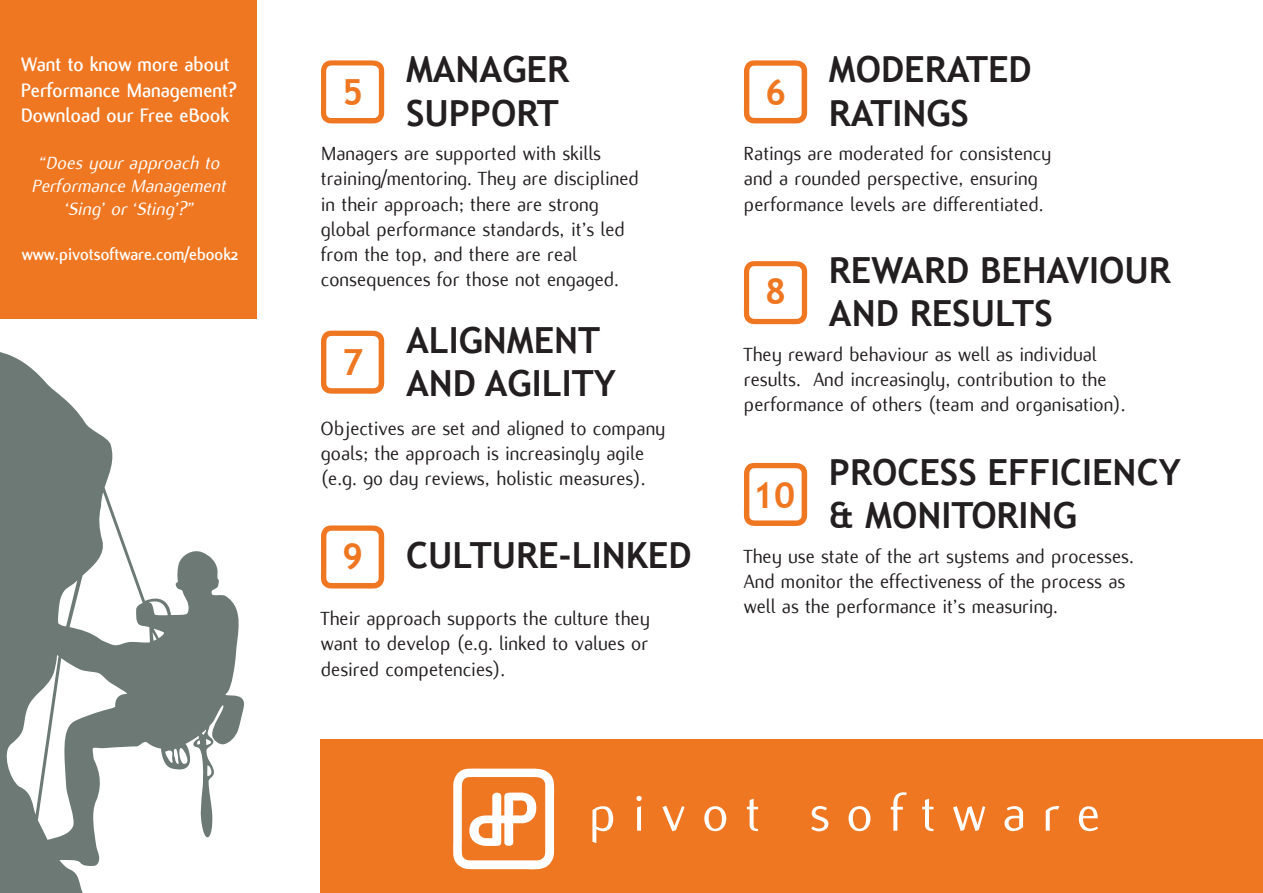
<style>
.page{position:relative;width:1263px;height:893px;background:#fff}
.page>*{position:absolute;margin:0;border:0;box-sizing:border-box;transform-origin:0 0}
.t1{font:700 36px/43.2px "Trebuchet MS";color:#231f20}
.t2{font:700 36px "Trebuchet MS";color:#f07722}
.t3{font:21px/25.2px "Flux";color:#231f20}
.t4{font:700 21px/25.2px "Flux";color:#fff}
.t5{font:italic 19.5px/23.4px "Flux";color:#fff;text-align:center}
.t6{font:700 18px "Flux";color:#fff}
.s1{color:#f07722}
</style>
<div class="page">
<svg style="left:321px;top:60px;width:63px;height:63px"></svg>
<svg style="left:744px;top:60px;width:63px;height:63px"></svg>
<svg style="left:321px;top:331px;width:63px;height:63px"></svg>
<svg style="left:744px;top:261px;width:63px;height:63px"></svg>
<svg style="left:321px;top:525px;width:63px;height:64px"></svg>
<svg style="left:744px;top:463px;width:63px;height:63px"></svg>
<div style="left:321px;top:740px;width:942px;height:153px;background:#f07722"></div>
<svg style="left:0;top:352px;width:244px;height:541px"></svg>
<div style="left:0;top:0;width:257px;height:319px;background:#f07722"></div>
<svg style="left:453px;top:769px;width:101px;height:100px"></svg>
<svg style="left:592px;top:806px;width:21px;height:37px"></svg>
<svg style="left:636px;top:796px;width:6px;height:35px"></svg>
<svg style="left:662px;top:806px;width:22px;height:25px"></svg>
<svg style="left:704px;top:806px;width:22px;height:25px"></svg>
<svg style="left:747px;top:799px;width:11px;height:32px"></svg>
<svg style="left:811px;top:806px;width:17px;height:25px"></svg>
<svg style="left:848px;top:806px;width:22px;height:25px"></svg>
<svg style="left:891px;top:792px;width:16px;height:39px"></svg>
<svg style="left:922px;top:799px;width:11px;height:32px"></svg>
<svg style="left:953px;top:806px;width:32px;height:25px"></svg>
<svg style="left:1004px;top:806px;width:19px;height:25px"></svg>
<svg style="left:1046px;top:806px;width:13px;height:25px"></svg>
<svg style="left:1079px;top:806px;width:19px;height:26px"></svg>
<p class="t4" style="left:21px;top:52px;width:217px">Want to know more about<br>Performance Management?<br>Download our Free eBook</p>
<p class="t5" style="left:33px;top:151px;width:195px">“Does your approach to<br>Performance Management ‘Sing’ or ‘Sting’?”</p>
<p class="t6" style="left:22px;top:245px;width:218px">www.pivotsoftware.com/ebook2</p>
<h1 class="t1" style="left:406px;top:48px;width:165px">MANAGER<br>SUPPORT</h1>
<p class="t3" style="left:321px;top:141px;width:319px">Managers are supported with skills training/mentoring. They are disciplined in their approach; there are strong global performance standards, it’s led from the top, and there are real consequences for those not engaged.</p>
<h1 class="t2" style="left:342px;top:70px;width:23px">5</h1>
<h1 class="t1" style="left:406px;top:318px;width:211px">ALIGNMENT<br>AND AGILITY</h1>
<p class="t3" style="left:321px;top:416px;width:346px">Objectives are set and aligned to company goals; the approach is increasingly agile (e.g. 90 day reviews, holistic measures).</p>
<h1 class="t2" style="left:342px;top:340px;width:23px">7</h1>
<h1 class="t1" style="left:342px;top:534px;width:351px"><span class="s1">9</span> CULTURE-LINKED</h1>
<p class="t3" style="left:321px;top:606px;width:330px;text-align:justify">Their approach supports the culture they want to develop (e.g. linked to values or desired competencies).</p>
<h1 class="t1" style="left:829px;top:48px;width:204px">MODERATED<br>RATINGS</h1>
<p class="t3" style="left:744px;top:141px;width:309px">Ratings are moderated for consistency and a rounded perspective, ensuring performance levels are differentiated.</p>
<h1 class="t2" style="left:765px;top:70px;width:23px">6</h1>
<h1 class="t1" style="left:829px;top:249px;width:343px">REWARD BEHAVIOUR<br>AND RESULTS</h1>
<p class="t3" style="left:744px;top:342px;width:383px">They reward behaviour as well as individual results. And increasingly, contribution to the performance of others (team and organisation).</p>
<h1 class="t2" style="left:765px;top:269px;width:23px">8</h1>
<h1 class="t1" style="left:829px;top:450px;width:353px">PROCESS EFFICIENCY &amp; MONITORING</h1>
<p class="t3" style="left:744px;top:544px;width:391px">They use state of the art systems and processes.<br>And monitor the effectiveness of the process as well as the performance it’s measuring.</p>
<h1 class="t2" style="left:753px;top:472px;width:44px">10</h1>
</div>
